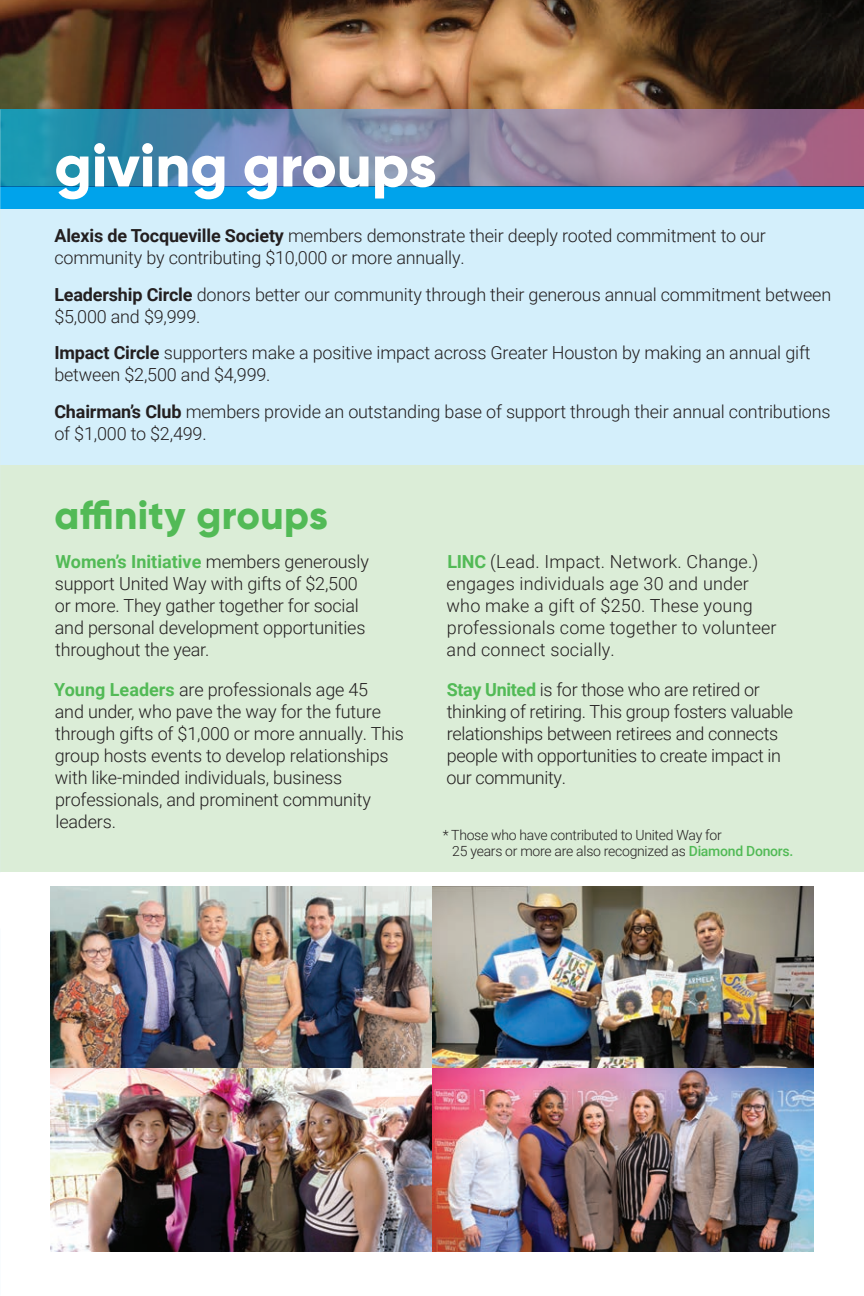
<style>
.page{position:relative;width:864px;height:1296px;background:#fff}
.page>*{position:absolute;margin:0;border:0;box-sizing:border-box;transform-origin:0 0}
.t1{font:800 60px "Gilroy";color:#fff}
.League__Title_28{font:800 40px "Gilroy";letter-spacing:.01em;color:#52ba56}
._2017_Subhead_1_Roboto{font:300 18px/22px "Roboto";letter-spacing:-.01em;color:#231f20}
._2017_Subhead_1_Roboto-2{font:300 18px/22px "Roboto";letter-spacing:.01em;color:#231f20}
._2017_Subhead_1_Roboto-3{font:300 14px/16px "Roboto";letter-spacing:-.02em;color:#231f20}
.s1{font-weight:700}
.s2{font-weight:700;color:#52ba56}
.s3{font-weight:500;color:#52ba56}
</style>
<div class="page">
<div style="left:0;top:110px;width:864px;height:356px;background:#d4effb"></div>
<img style="left:0;top:0;width:864px;height:110px">
<svg style="left:0;top:110px;width:864px;height:77px;background:#7785a3"></svg>
<div style="left:0;top:466px;width:864px;height:406px;background:#dbedd7"></div>
<div style="left:0;top:187px;width:864px;height:22px;background:#00a3eb"></div>
<img style="left:50px;top:886px;width:764px;height:366px">
<p class="t1" style="left:54px;top:128px;width:384px">giving groups</p>
<p class="_2017_Subhead_1_Roboto" style="left:54px;top:224px;width:713px"><span class="s1">Alexis de Tocqueville Society</span> members demonstrate their deeply rooted commitment to our community by contributing $10,000 or more annually.</p>
<p class="_2017_Subhead_1_Roboto" style="left:54px;top:283px;width:778px"><span class="s1">Leadership Circle</span> donors better our community through their generous annual commitment between $5,000 and $9,999.</p>
<p class="_2017_Subhead_1_Roboto" style="left:54px;top:341px;width:758px"><span class="s1">Impact Circle</span> supporters make a positive impact across Greater Houston by making an annual gift between $2,500 and $4,999.</p>
<p class="_2017_Subhead_1_Roboto" style="left:54px;top:400px;width:778px"><span class="s1">Chairman’s Club</span> members provide an outstanding base of support through their annual contributions of $1,000 to $2,499.</p>
<p class="League__Title_28" style="left:54px;top:490px;width:275px">affinity groups</p>
<p class="_2017_Subhead_1_Roboto" style="left:55px;top:550px;width:316px"><span class="s2">Women’s Initiative</span> members generously support United Way with gifts of $2,500 or more. They gather together for social and personal development opportunities throughout the year.</p>
<p class="_2017_Subhead_1_Roboto" style="left:54px;top:678px;width:351px"><span class="s2">Young Leaders</span> are professionals age 45<br>and under, who pave the way for the future through gifts of $1,000 or more annually. This group hosts events to develop relationships with like-minded individuals, business professionals, and prominent community leaders.</p>
<p class="_2017_Subhead_1_Roboto-2" style="left:447px;top:550px;width:332px"><span class="s2">LINC</span> (Lead. Impact. Network. Change.) engages individuals age 30 and under who make a gift of $250. These young professionals come together to volunteer and connect socially.</p>
<p class="_2017_Subhead_1_Roboto" style="left:447px;top:678px;width:348px"><span class="s2">Stay United</span> is for those who are retired or thinking of retiring. This group fosters valuable relationships between retirees and connects people with opportunities to create impact in our community.</p>
<p class="_2017_Subhead_1_Roboto-3" style="left:452px;top:826px;width:343px;text-indent:-10px">* Those who have contributed to United Way for<br>25 years or more are also recognized as <span class="s3">Diamond Donors.</span></p>
</div>
